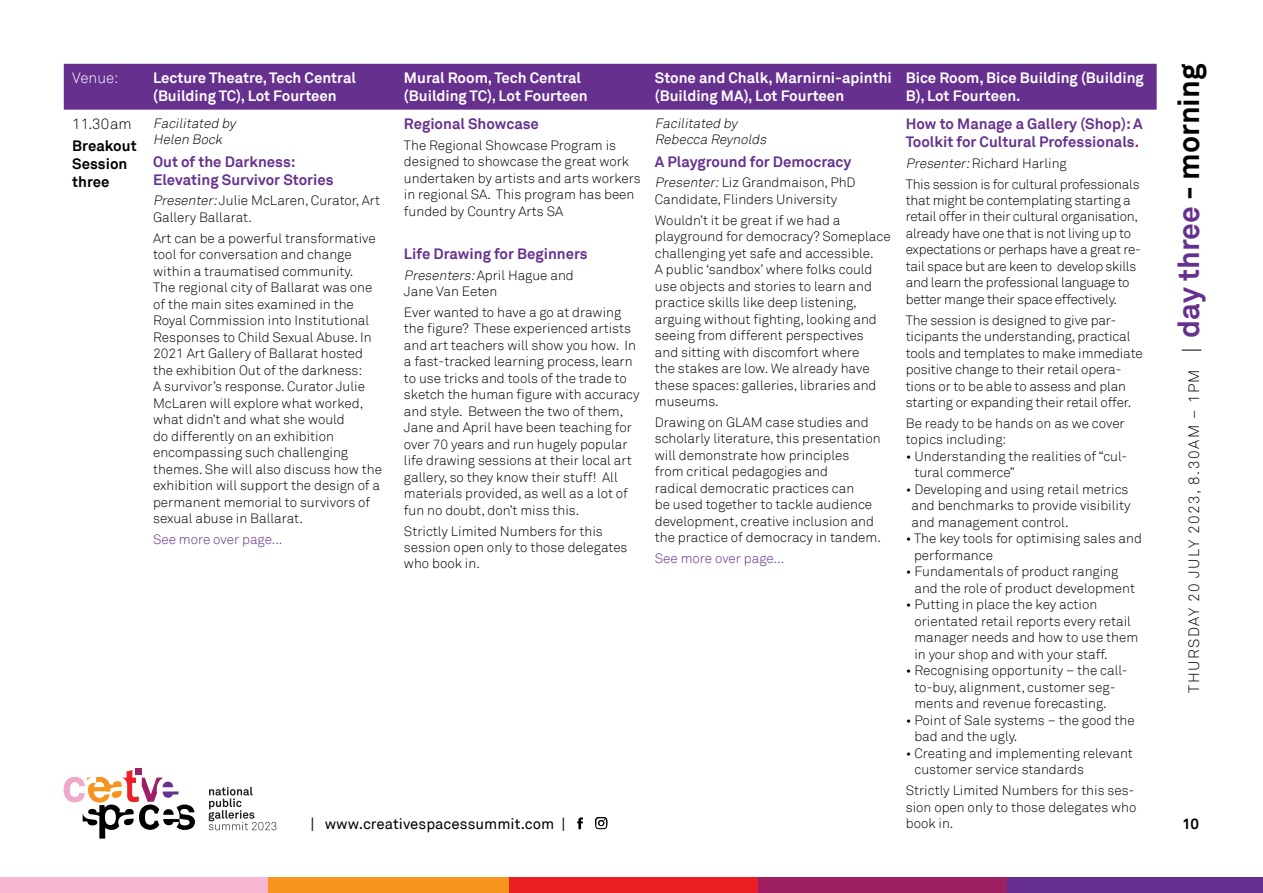
<style>
.page{position:relative;width:1263px;height:893px;background:#fff}
.page>*{position:absolute;margin:0;border:0;box-sizing:border-box;transform-origin:0 0}
.t1{font:700 15px/18px "Akkurat";color:#fff}
.t2{font:700 15px/18px "Akkurat";color:#66308f}
.t3{font:300 15px "Akkurat";letter-spacing:.1em;color:#000}
.t4{font:15px "Akkurat";color:#000}
.t5{font:700 15px/18px "Akkurat";color:#000}
.t6{font:300 15px "Akkurat";color:#fff}
.t7{font:300 13.5px/16.5px "Akkurat";color:#000}
.t8{font:300 13.5px/16.5px "Akkurat";letter-spacing:-.02em;color:#000}
.t9{font:italic 300 13.5px/16.5px "Akkurat";color:#000}
.t10{font:300 13.5px "Akkurat";color:#66308f}
.s1{font-size:22.5px}
.s2{font-weight:700;font-size:30px;color:#66308f}
.s3{font-weight:700;font-size:30px}
.s4{color:#9e2064}
.s5{font-style:italic}
</style>
<div class="page">
<div style="left:137px;top:877px;width:504px;height:16px;background:#f7941e"></div>
<div style="left:0;top:877px;width:268px;height:16px;background:#f7b7d3"></div>
<div style="left:509px;top:877px;width:256px;height:16px;background:#ed1d24"></div>
<div style="left:758px;top:877px;width:256px;height:16px;background:#9e1f63"></div>
<div style="left:1007px;top:877px;width:256px;height:16px;background:#662d91"></div>
<svg style="left:577px;top:817px;width:6px;height:12px"></svg>
<svg style="left:595px;top:817px;width:12px;height:12px"></svg>
<svg style="left:64px;top:768px;width:131px;height:71px"></svg>
<svg style="left:209px;top:787px;width:67px;height:43px"></svg>
<div style="left:64px;top:64px;width:1093px;height:46px;background:#66308f"></div>
<p class="t3" style="left:1185px;top:693px;width:631px;rotate:-90deg">THURSDAY 20 JULY 2023, 8.30AM – 1PM <span class="s1">|</span> <span class="s2">day three</span><span class="s3">- morning</span></p>
<p class="t6" style="left:72px;top:69px;width:48px">Venue:</p>
<p class="t1" style="left:153px;top:69px;width:204px">Lecture Theatre, Tech Central (Building TC), Lot Fourteen</p>
<p class="t1" style="left:404px;top:69px;width:185px">Mural Room, Tech Central (Building TC), Lot Fourteen</p>
<p class="t1" style="left:655px;top:69px;width:239px">Stone and Chalk, Marnirni-apinthi (Building MA), Lot Fourteen</p>
<p class="t1" style="left:906px;top:69px;width:240px">Bice Room, Bice Building (Building<br>B), Lot Fourteen.</p>
<p class="t3" style="left:72px;top:115px;width:61px">11.30am</p>
<p class="t5" style="left:72px;top:137px;width:66px">Breakout<br>Session three</p>
<p class="t2" style="left:906px;top:115px;width:238px">How to Manage a Gallery (Shop): A<br>Toolkit for Cultural Professionals<span class="s4">.</span></p>
<p class="t8" style="left:906px;top:153px;width:235px;line-height:20.7px"><span class="s5">Presenter:</span>Richard Harling<br>This session is for cultural professionals</p>
<p class="t8" style="left:906px;top:192px;width:237px">that might be contemplating starting a retail offer in their cultural organisation, already have one that is not living up to expectations or perhaps have a great re&shy;tail space but are keen to develop skills and learn the professional language to better mange their space effectively.</p>
<p class="t7" style="left:906px;top:312px;width:238px">The session is designed to give par&shy;ticipants the understanding, practical tools and templates to make immediate positive change to their retail opera&shy;tions or to be able to assess and plan starting or expanding their retail offer.</p>
<p class="t7" style="left:906px;top:415px;width:220px">Be ready to be hands on as we cover topics including:</p>
<p class="t7" style="left:914px;top:448px;width:214px;text-indent:-9px">• Understanding the realities of “cul&shy;tural commerce”</p>
<p class="t7" style="left:911px;top:481px;width:220px;text-indent:-6px">• Developing and using retail metrics and benchmarks to provide visibility and management control.</p>
<p class="t7" style="left:914px;top:531px;width:229px;text-indent:-8px">• The key tools for optimising sales and performance</p>
<p class="t7" style="left:914px;top:564px;width:222px;text-indent:-9px">• Fundamentals of product ranging and the role of product development</p>
<p class="t7" style="left:914px;top:597px;width:225px;text-indent:-9px">• Putting in place the key action orientated retail reports every retail manager needs and how to use them in your shop and with your staff.</p>
<p class="t7" style="left:914px;top:663px;width:215px;text-indent:-9px">• Recognising opportunity – the call&shy;to-buy, alignment, customer seg&shy;ments and revenue forecasting.</p>
<p class="t7" style="left:914px;top:712px;width:222px;text-indent:-9px">• Point of Sale systems – the good the bad and the ugly.</p>
<p class="t7" style="left:914px;top:745px;width:220px;text-indent:-9px">• Creating and implementing relevant customer service standards</p>
<p class="t7" style="left:906px;top:782px;width:232px">Strictly Limited Numbers for this ses&shy;sion open only to those delegates who book in.</p>
<p class="t2" style="left:404px;top:115px;width:136px">Regional Showcase</p>
<p class="t7" style="left:404px;top:137px;width:238px">The Regional Showcase Program is designed to showcase the great work undertaken by artists and arts workers in regional SA. This program has been funded by Country Arts SA</p>
<p class="t2" style="left:404px;top:245px;width:185px">Life Drawing for Beginners</p>
<p class="t7" style="left:404px;top:267px;width:171px"><span class="s5">Presenters:</span>April Hague and<br>Jane Van Eeten</p>
<p class="t7" style="left:404px;top:304px;width:237px">Ever wanted to have a go at drawing the figure? These experienced artists and art teachers will show you how. In a fast-tracked learning process, learn to use tricks and tools of the trade to sketch the human figure with accuracy and style. Between the two of them, Jane and April have been teaching for over 70 years and run hugely popular life drawing sessions at their local art gallery, so they know their stuff! All materials provided, as well as a lot of fun no doubt, don’t miss this.</p>
<p class="t7" style="left:404px;top:523px;width:225px">Strictly Limited Numbers for this session open only to those delegates who book in.</p>
<p class="t9" style="left:153px;top:115px;width:87px">Facilitated by<br>Helen Bock</p>
<p class="t2" style="left:153px;top:152px;width:182px">Out of the Darkness:<br>Elevating Survivor Stories</p>
<p class="t7" style="left:153px;top:193px;width:229px"><span class="s5">Presenter:</span>Julie McLaren, Curator, Art<br>Gallery Ballarat.</p>
<p class="t7" style="left:153px;top:230px;width:230px">Art can be a powerful transformative tool for conversation and change within a traumatised community.<br>The regional city of Ballarat was one of the main sites examined in the Royal Commission into Institutional Responses to Child Sexual Abuse. In 2021 Art Gallery of Ballarat hosted the exhibition Out of the darkness:<br>A survivor’s response. Curator Julie McLaren will explore what worked, what didn’t and what she would<br>do differently on an exhibition encompassing such challenging themes. She will also discuss how the exhibition will support the design of a permanent memorial to survivors of sexual abuse in Ballarat.</p>
<p class="t10" style="left:153px;top:531px;width:131px">See more over page...</p>
<p class="t9" style="left:655px;top:115px;width:116px">Facilitated by<br>Rebecca Reynolds</p>
<p class="t2" style="left:655px;top:152px;width:198px">A Playground for Democracy</p>
<p class="t7" style="left:655px;top:175px;width:202px"><span class="s5">Presenter:</span>Liz Grandmaison, PhD<br>Candidate, Flinders University</p>
<p class="t7" style="left:655px;top:212px;width:237px">Wouldn’t it be great if we had a playground for democracy? Someplace challenging yet safe and accessible.<br>A public ‘sandbox’ where folks could use objects and stories to learn and practice skills like deep listening, arguing without fighting, looking and seeing from different perspectives<br>and sitting with discomfort where<br>the stakes are low. We already have these spaces: galleries, libraries and museums.</p>
<p class="t7" style="left:655px;top:414px;width:228px">Drawing on GLAM case studies and scholarly literature, this presentation will demonstrate how principles from critical pedagogies and<br>radical democratic practices can<br>be used together to tackle audience development, creative inclusion and the practice of democracy in tandem.</p>
<p class="t10" style="left:655px;top:550px;width:131px">See more over page...</p>
<p class="t4" style="left:310px;top:815px;width:256px">| www.creativespacessummit.com |</p>
<p class="t5" style="left:1182px;top:815px;width:19px">10</p>
</div>
